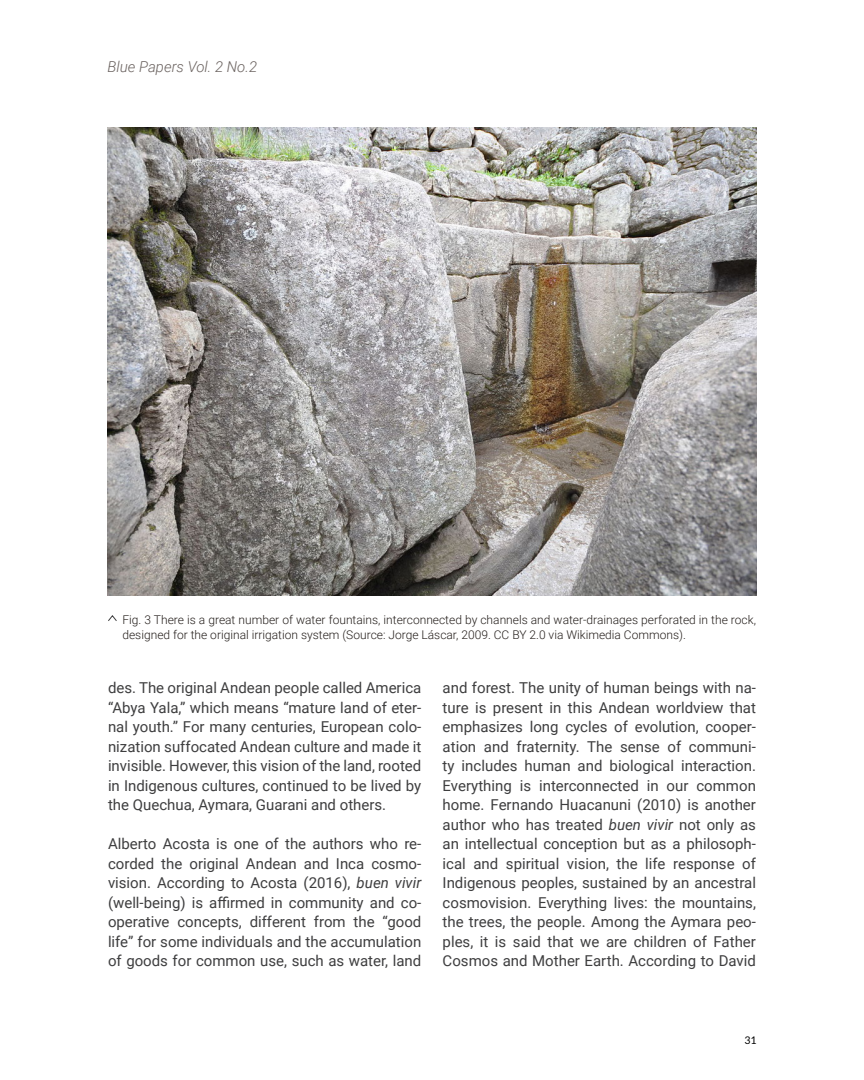
<style>
.page{position:relative;width:864px;height:1080px;background:#fff}
.page>*{position:absolute;margin:0;border:0;box-sizing:border-box;transform-origin:0 0}
.Main_text{font:15px/19.5px "Roboto";color:#3e3e3f;text-align:justify}
.t1{font:italic 300 15px "Roboto";color:#6b6360}
.Image_caption{font:300 12px/15px "Roboto";color:#241e1b}
.t2{font:10.5px "Lato";color:#000}
.s1{font-style:italic}
</style>
<div class="page">
<img style="left:108px;top:128px;width:648px;height:467px">
<svg style="left:108px;top:615px;width:9px;height:6px"></svg>
<p class="t1" style="left:108px;top:56px;width:151px">Blue Papers Vol. 2 No.2</p>
<p class="Image_caption" style="left:122px;top:612px;width:635px">Fig. 3 There is a great number of water fountains, interconnected by channels and water-drainages perforated in the rock, designed for the original irrigation system (Source: Jorge Láscar, 2009. CC BY 2.0 via Wikimedia Commons).</p>
<p class="Main_text" style="left:108px;top:677px;width:315px">des. The original Andean people called America “Abya Yala,” which means “mature land of eter&shy;nal youth.” For many centuries, European colo&shy;nization suffocated Andean culture and made it invisible. However, this vision of the land, rooted in Indigenous cultures, continued to be lived by the Quechua, Aymara, Guarani and others.</p>
<p class="Main_text" style="left:108px;top:833px;width:315px">Alberto Acosta is one of the authors who re&shy;corded the original Andean and Inca cosmo&shy;vision. According to Acosta (2016), <span class="s1">buen vivir </span>(well-being) is affirmed in community and co&shy;operative concepts, different from the “good life” for some individuals and the accumulation of goods for common use, such as water, land</p>
<p class="Main_text" style="left:443px;top:677px;width:315px">and forest. The unity of human beings with na&shy;ture is present in this Andean worldview that emphasizes long cycles of evolution, cooper&shy;ation and fraternity. The sense of communi&shy;ty includes human and biological interaction.<br>Everything is interconnected in our common home. Fernando Huacanuni (2010) is another author who has treated <span class="s1">buen vivir</span> not only as an intellectual conception but as a philosoph&shy;ical and spiritual vision, the life response of Indigenous peoples, sustained by an ancestral cosmovision. Everything lives: the mountains, the trees, the people. Among the Aymara peo&shy;ples, it is said that we are children of Father Cosmos and Mother Earth. According to David</p>
<p class="t2" style="left:745px;top:1034px;width:14px">31</p>
</div>
